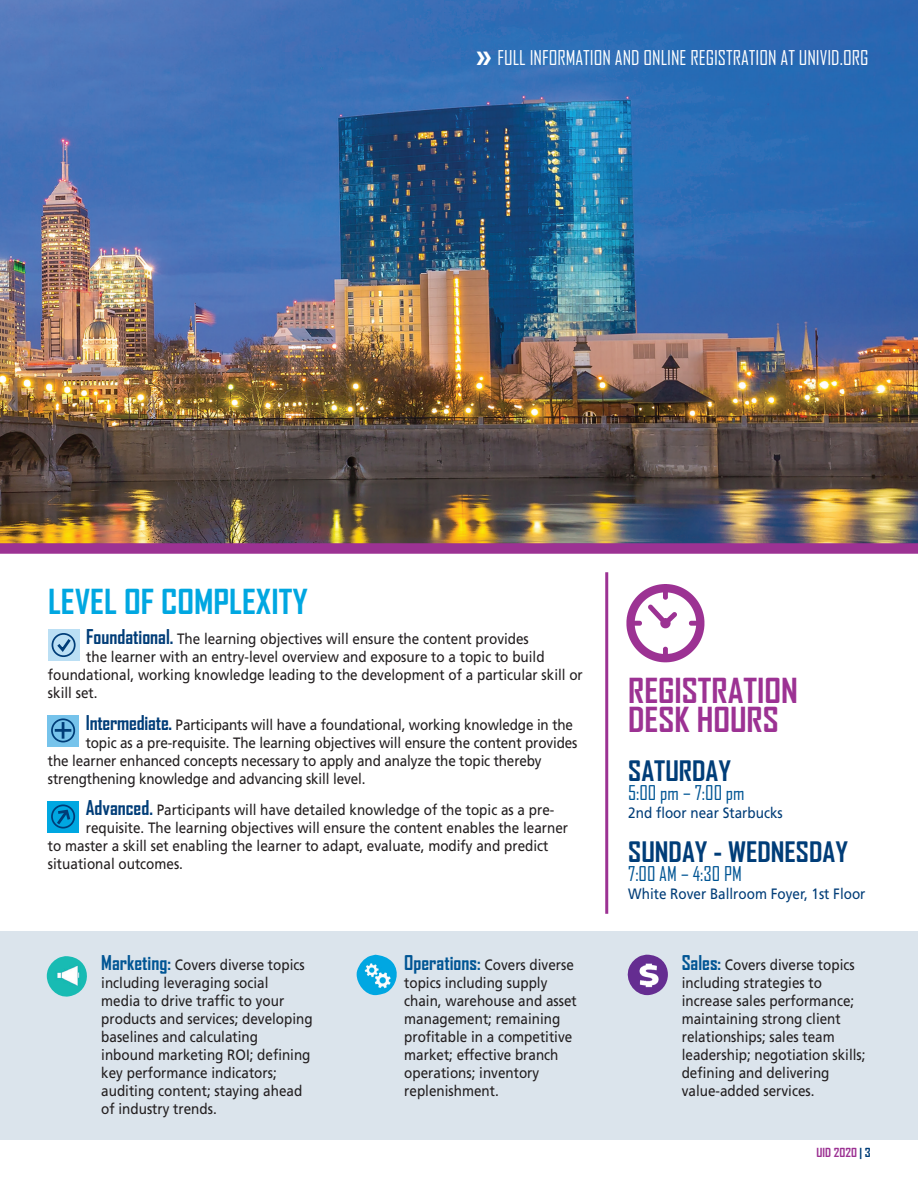
<style>
.page{position:relative;width:918px;height:1188px;background:#fff}
.page>*{position:absolute;margin:0;border:0;box-sizing:border-box;transform-origin:0 0}
.t1{font:700 33px/28.5px "Agency FB";color:#9c3293;scale:1.06 1}
.t2{font:700 33px "Agency FB";color:#00a7e1;scale:1.06 1}
.t3{font:700 27px "Agency FB";color:#003d78;scale:1.06 1}
.t4{font:19.5px "Agency FB";color:#fff}
.t5{font:19.5px "Agency FB";color:#005594}
.t6{font:15px/18px "Frutiger";color:#231f20;scale:.9 1}
.t7{font:15px "Frutiger";color:#003d78;scale:.9 1}
.t8{font:700 12px "Agency FB";color:#9c3293;scale:1.06 1}
.s1{font-family:"Interstate";font-weight:700;font-size:25.5px}
.s2{font-family:"Agency FB";font-weight:700;font-size:19.5px;color:#003d78}
.s3{font-family:"Agency FB";font-weight:700;font-size:19.5px;color:#005594}
.s4{color:#003d78}
</style>
<div class="page">
<img style="left:0;top:0;width:918px;height:543px">
<div style="left:0;top:543px;width:918px;height:11px;background:#9c3293"></div>
<div style="left:48px;top:630px;width:31px;height:31px;background:#bbdff4"></div>
<div style="left:52px;top:633px;width:24px;height:24px;border:2px solid #003d78;border-radius:50%"></div>
<svg style="left:54px;top:636px;width:19px;height:18px"></svg>
<svg style="left:48px;top:715px;width:31px;height:31px"></svg>
<div style="left:51px;top:718px;width:24px;height:24px;border:2px solid #003d78;border-radius:50%"></div>
<svg style="left:62px;top:722px;width:2px;height:17px"></svg>
<hr style="left:55px;top:729px;width:16px;height:3px;background:#003d78">
<div style="left:48px;top:801px;width:31px;height:32px;background:#00a7e1"></div>
<div style="left:51px;top:805px;width:24px;height:24px;border:2px solid #003d78;border-radius:50%"></div>
<svg style="left:54px;top:808px;width:18px;height:19px"></svg>
<div style="left:0;top:931px;width:918px;height:209px;background:#dbe4ec"></div>
<img style="left:626px;top:584px;width:79px;height:79px">
<img style="left:357px;top:955px;width:40px;height:40px">
<img style="left:47px;top:956px;width:40px;height:41px">
<img style="left:627px;top:955px;width:41px;height:40px">
<hr style="left:605px;top:572px;width:3px;height:342px;background:#9c3293">
<h3 class="t4" style="left:476px;top:46px;width:394px"><span class="s1">»</span> FULL INFORMATION AND ONLINE REGISTRATION AT UNIVID.ORG</h3>
<h1 class="t2" style="left:48px;top:581px;width:247px">LEVEL OF COMPLEXITY</h1>
<p class="t6" style="left:86px;top:630px;width:493px"><span class="s2">Foundational.</span> The learning objectives will ensure the content provides</p>
<p class="t6" style="left:86px;top:648px;width:511px">the learner with an entry-level overview and exposure to a topic to build</p>
<p class="t6" style="left:48px;top:666px;width:596px">foundational, working knowledge leading to the development of a particular skill or</p>
<p class="t6" style="left:48px;top:684px;width:57px">skill set.</p>
<p class="t6" style="left:86px;top:716px;width:543px"><span class="s2">Intermediate.</span> Participants will have a foundational, working knowledge in the</p>
<p class="t6" style="left:86px;top:734px;width:548px">topic as a pre-requisite. The learning objectives will ensure the content provides</p>
<p class="t6" style="left:48px;top:752px;width:550px">the learner enhanced concepts necessary to apply and analyze the topic thereby</p>
<p class="t6" style="left:48px;top:770px;width:354px">strengthening knowledge and advancing skill level.</p>
<p class="t6" style="left:86px;top:801px;width:522px"><span class="s2">Advanced.</span> Participants will have detailed knowledge of the topic as a pre-</p>
<p class="t6" style="left:86px;top:819px;width:538px">requisite. The learning objectives will ensure the content enables the learner</p>
<p class="t6" style="left:48px;top:837px;width:558px">to master a skill set enabling the learner to adapt, evaluate, modify and predict</p>
<p class="t6" style="left:48px;top:855px;width:152px">situational outcomes.</p>
<h1 class="t1" style="left:628px;top:676px;width:162px">REGISTRATION<br>DESK HOURS</h1>
<h2 class="t3" style="left:628px;top:754px;width:99px">SATURDAY</h2>
<h3 class="t5" style="left:628px;top:781px;width:118px">5:00 pm – 7:00 pm</h3>
<p class="t7" style="left:628px;top:804px;width:173px">2nd floor near Starbucks</p>
<h2 class="t3" style="left:628px;top:835px;width:209px">SUNDAY - WEDNESDAY</h2>
<h3 class="t5" style="left:628px;top:862px;width:115px">7:00 AM – 4:30 PM</h3>
<p class="t7" style="left:628px;top:885px;width:265px">White Rover Ballroom Foyer, 1st Floor</p>
<p class="t6" style="left:101px;top:955px;width:236px"><span class="s3">Marketing:</span> Covers diverse topics including leveraging social<br>media to drive traffic to your products and services; developing baselines and calculating inbound marketing ROI; defining key performance indicators; auditing content; staying ahead of industry trends.</p>
<p class="t6" style="left:404px;top:955px;width:193px"><span class="s3">Operations:</span> Covers diverse topics including supply chain, warehouse and asset management; remaining profitable in a competitive market; effective branch operations; inventory replenishment.</p>
<p class="t6" style="left:682px;top:955px;width:206px"><span class="s3">Sales:</span> Covers diverse topics including strategies to increase sales performance; maintaining strong client relationships; sales team leadership; negotiation skills; defining and delivering value-added services.</p>
<p class="t8" style="left:817px;top:1145px;width:53px">UID 2020 <span class="s4">| 3</span></p>
</div>
